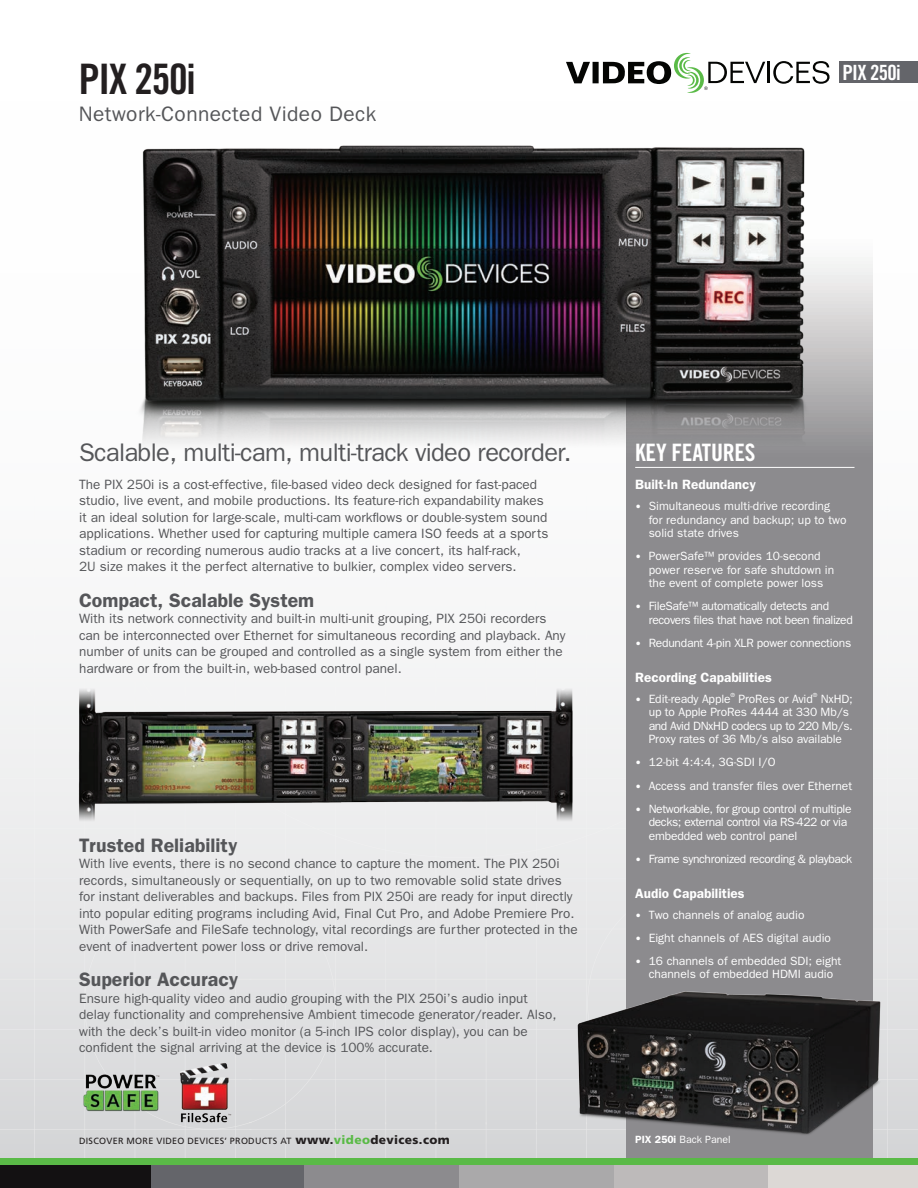
<style>
.page{position:relative;width:918px;height:1188px;background:#fff}
.page>*{position:absolute;margin:0;border:0;box-sizing:border-box;transform-origin:0 0}
.t1{font:42px "Trade Gothic Bold Cond Twenty";letter-spacing:-.03em;color:#231f20}
.t2{font:25.5px "Franklin Gothic";letter-spacing:-.025em;color:#555659}
.t3{font:24px "Trade Gothic Bold Cond Twenty";letter-spacing:-.01em;color:#fff}
.t4{font:21px "Franklin Gothic";letter-spacing:.02em;color:#555659}
.t5{font:21px "Trade Gothic Bold Cond Twenty";letter-spacing:-.03em;color:#fff}
.t6{font:600 19.5px "Franklin Gothic";color:#555659}
.t7{font:13.5px/16.5px "Franklin Gothic";color:#555659}
.t8{font:600 13.5px "Franklin Gothic";color:#fff}
.t9{font:12px/13.5px "Franklin Gothic";letter-spacing:-.01em;color:#fff}
.t10{font:12px/13.5px "Franklin Gothic";letter-spacing:-.03em;color:#fff}
.t11{font:10.5px "Franklin Gothic";color:#fff}
.t12{font:9px "Frutiger LT Std";letter-spacing:.03em;color:#231f20}
.t13{font:6px "Franklin Gothic";color:#fff}
.s1{font-size:10.5px}
.s2{font-weight:900;font-size:12px}
.s3{font-weight:900;font-size:12px;color:#5aba47}
.s4{font-weight:600}
</style>
<div class="page">
<div style="left:249px;top:1122px;width:377px;height:36px;background:#d5d6d7"></div>
<div style="left:0;top:1158px;width:918px;height:9px;background:#5aba47"></div>
<div style="left:765px;top:1165px;width:153px;height:23px;background:#dcd8d5"></div>
<div style="left:610px;top:1165px;width:158px;height:23px;background:#bdbaba"></div>
<div style="left:455px;top:1165px;width:158px;height:23px;background:#aaa9aa"></div>
<div style="left:300px;top:1165px;width:158px;height:23px;background:#8c8b8e"></div>
<div style="left:145px;top:1165px;width:158px;height:23px;background:#64656a"></div>
<div style="left:0;top:1165px;width:151px;height:23px;background:#131112"></div>
<svg style="left:626px;top:261px;width:247px;height:897px;background:#908f92"></svg>
<img style="left:134px;top:145px;width:677px;height:361px">
<img style="left:573px;top:984px;width:319px;height:166px">
<hr style="left:768px;top:62px;width:2px;height:21px;background:#040503">
<svg style="left:773px;top:61px;width:57px;height:23px"></svg>
<svg style="left:566px;top:53px;width:199px;height:40px"></svg>
<div style="left:839px;top:62px;width:79px;height:21px;background:#64656a"></div>
<hr style="left:635px;top:467px;width:220px;height:1px;background:#fff">
<img style="left:71px;top:676px;width:510px;height:157px">
<img style="left:76px;top:1066px;width:90px;height:51px">
<img style="left:170px;top:1060px;width:71px;height:63px">
<h1 class="t1" style="left:79px;top:54px;width:119px">PIX 250i</h1>
<h3 class="t4" style="left:79px;top:102px;width:299px">Network-Connected Video Deck</h3>
<h3 class="t5" style="left:842px;top:59px;width:60px">PIX 250i</h3>
<h2 class="t2" style="left:79px;top:438px;width:494px">Scalable, multi-cam, multi-track video recorder.</h2>
<h3 class="t3" style="left:635px;top:438px;width:122px">KEY FEATURES</h3>
<p class="t7" style="left:79px;top:476px;width:471px">The PIX 250i is a cost-effective, file-based video deck designed for fast-paced studio, live event, and mobile productions. Its feature-rich expandability makes it an ideal solution for large-scale, multi-cam workflows or double-system sound applications. Whether used for capturing multiple camera ISO feeds at a sports stadium or recording numerous audio tracks at a live concert, its half-rack,<br>2U size makes it the perfect alternative to bulkier, complex video servers.</p>
<h3 class="t6" style="left:79px;top:588px;width:237px">Compact, Scalable System</h3>
<p class="t7" style="left:79px;top:610px;width:488px">With its network connectivity and built-in multi-unit grouping, PIX 250i recorders can be interconnected over Ethernet for simultaneous recording and playback. Any number of units can be grouped and controlled as a single system from either the hardware or from the built-in, web-based control panel.</p>
<p class="t8" style="left:635px;top:476px;width:122px">Built-In Redundancy</p>
<p class="t9" style="left:649px;top:499px;width:199px;text-indent:-14px"><span class="s1">•</span> Simultaneous multi-drive recording for redundancy and backup; up to two solid state drives</p>
<p class="t9" style="left:649px;top:549px;width:187px;text-indent:-14px"><span class="s1">•</span> PowerSafe™ provides 10-second power reserve for safe shutdown in the event of complete power loss</p>
<p class="t9" style="left:649px;top:599px;width:206px;text-indent:-14px"><span class="s1">•</span> FileSafe™ automatically detects and recovers files that have not been finalized</p>
<p class="t9" style="left:635px;top:636px;width:218px"><span class="s1">•</span> Redundant 4-pin XLR power connections</p>
<p class="t8" style="left:635px;top:669px;width:138px">Recording Capabilities</p>
<p class="t9" style="left:635px;top:692px;width:97px"><span class="s1">•</span> Edit-ready Apple</p>
<p class="t13" style="left:730px;top:691px;width:6px">®</p>
<p class="t9" style="left:738px;top:692px;width:76px">ProRes or Avid</p>
<p class="t13" style="left:813px;top:691px;width:6px">®</p>
<p class="t9" style="left:649px;top:692px;width:206px;text-indent:172px">NxHD; up to Apple ProRes 4444 at 330 Mb/s and Avid DNxHD codecs up to 220 Mb/s.<br>Proxy rates of 36 Mb/s also available</p>
<p class="t9" style="left:635px;top:755px;width:142px"><span class="s1">•</span> 12-bit 4:4:4, 3G-SDI I/O</p>
<p class="t9" style="left:635px;top:779px;width:219px"><span class="s1">•</span> Access and transfer files over Ethernet</p>
<p class="t10" style="left:649px;top:802px;width:204px;text-indent:-14px"><span class="s1">•</span> Networkable, for group control of multiple decks; external control via RS-422 or via embedded web control panel</p>
<p class="t10" style="left:635px;top:852px;width:218px"><span class="s1">•</span> Frame synchronized recording &amp; playback</p>
<p class="t8" style="left:635px;top:885px;width:111px">Audio Capabilities</p>
<p class="t9" style="left:635px;top:907px;width:171px"><span class="s1">•</span> Two channels of analog audio</p>
<p class="t9" style="left:635px;top:931px;width:197px"><span class="s1">•</span> Eight channels of AES digital audio</p>
<p class="t9" style="left:635px;top:954px;width:208px;text-align:center"><span class="s1">•</span> 16 channels of embedded SDI; eight channels of embedded HDMI audio</p>
<h3 class="t6" style="left:79px;top:834px;width:160px">Trusted Reliability</h3>
<p class="t7" style="left:79px;top:855px;width:500px">With live events, there is no second chance to capture the moment. The PIX 250i records, simultaneously or sequentially, on up to two removable solid state drives for instant deliverables and backups. Files from PIX 250i are ready for input directly into popular editing programs including Avid, Final Cut Pro, and Adobe Premiere Pro.<br>With PowerSafe and FileSafe technology, vital recordings are further protected in the event of inadvertent power loss or drive removal.</p>
<h3 class="t6" style="left:79px;top:968px;width:161px">Superior Accuracy</h3>
<p class="t7" style="left:79px;top:990px;width:479px">Ensure high-quality video and audio grouping with the PIX 250i’s audio input delay functionality and comprehensive Ambient timecode generator/reader. Also, with the deck’s built-in video monitor (a 5-inch IPS color display), you can be confident the signal arriving at the device is 100% accurate.</p>
<p class="t12" style="left:79px;top:1135px;width:372px">DISCOVER MORE VIDEO DEVICES’ PRODUCTS AT <span class="s2">www.</span><span class="s3">video</span><span class="s2">devices.com</span></p>
<p class="t11" style="left:635px;top:1133px;width:97px"><span class="s4">PIX 250i</span> Back Panel</p>
</div>
